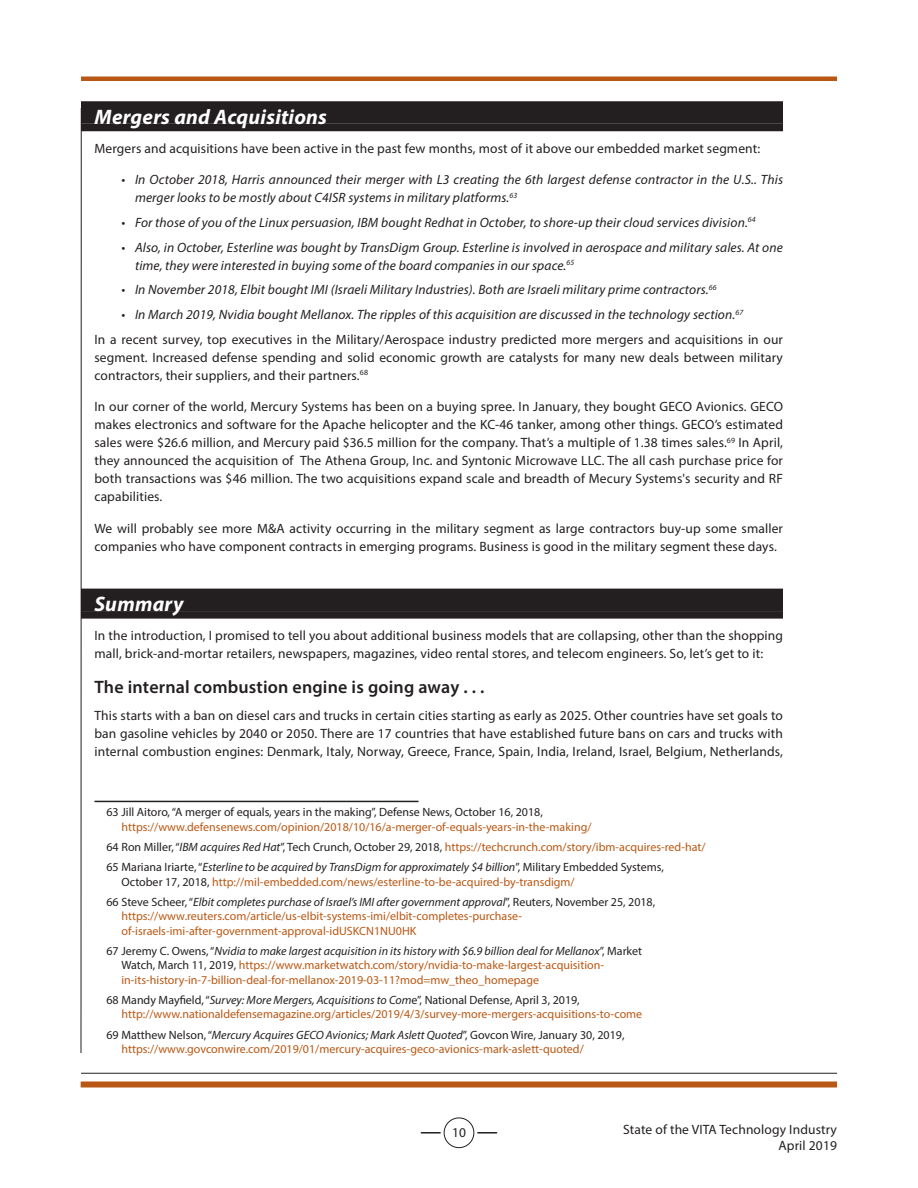
<style>
.page{position:relative;width:918px;height:1188px;background:#fff}
.page>*{position:absolute;margin:0;border:0;box-sizing:border-box;transform-origin:0 0}
.t1{font:italic 700 21px "Myriad Pro";letter-spacing:.01em;color:#fff}
.t2{font:600 18px "Myriad Pro";letter-spacing:.01em;color:#231f20}
.t3{font:13.5px/18px "Myriad Pro";letter-spacing:.01em;color:#231f20}
.t4{font:italic 13.5px/18px "Myriad Pro";letter-spacing:.01em;color:#231f20}
.t5{font:12px/14.4px "Myriad Pro";color:#b95814}
.t6{font:12px "Myriad Pro";color:#231f20}
.s1{font-style:italic}
.s2{color:#231f20}
.s3{font-style:italic;color:#231f20}
</style>
<div class="page">
<svg style="left:421px;top:1132px;width:19px;height:2px"></svg>
<svg style="left:478px;top:1132px;width:19px;height:2px"></svg>
<div style="left:444px;top:1118px;width:30px;height:30px;border:1px solid #231f20;border-radius:50%"></div>
<div style="left:81px;top:1081px;width:756px;height:6px;background:#b95814"></div>
<hr style="left:81px;top:1073px;width:756px;height:1px;background:#231f20">
<div style="left:81px;top:76px;width:756px;height:5px;background:#b95814"></div>
<hr style="left:81px;top:108px;width:1px;height:945px;background:#231f20">
<div style="left:81px;top:101px;width:702px;height:23px;background:#231f20"></div>
<div style="left:81px;top:124px;width:702px;height:7px;background:#231f20"></div>
<div style="left:81px;top:589px;width:702px;height:22px;background:#231f20"></div>
<div style="left:81px;top:611px;width:702px;height:8px;background:#231f20"></div>
<hr style="left:94px;top:801px;width:324px;height:1px;background:#231f20">
<h1 class="t1" style="left:94px;top:103px;width:234px">Mergers and Acquisitions</h1>
<p class="t3" style="left:94px;top:139px;width:667px">Mergers and acquisitions have been active in the past few months, most of it above our embedded market segment:</p>
<p class="t4" style="left:135px;top:170px;width:650px;text-indent:-14px">• In October 2018, Harris announced their merger with L3 creating the 6th largest defense contractor in the U.S.. This merger looks to be mostly about C4ISR systems in military platforms.<sup>63</sup></p>
<p class="t4" style="left:122px;top:213px;width:636px">• For those of you of the Linux persuasion, IBM bought Redhat in October, to shore-up their cloud services division.<sup>64</sup></p>
<p class="t4" style="left:135px;top:238px;width:649px;text-indent:-14px">• Also, in October, Esterline was bought by TransDigm Group. Esterline is involved in aerospace and military sales. At one time, they were interested in buying some of the board companies in our space.<sup>65</sup></p>
<p class="t4" style="left:122px;top:281px;width:597px">• In November 2018, Elbit bought IMI (Israeli Military Industries). Both are Israeli military prime contractors.<sup>66</sup></p>
<p class="t3" style="left:94px;top:302px;width:690px;line-height:24.8px;text-indent:27px"><span class="s1">• In March 2019, Nvidia bought Mellanox. The ripples of this acquisition are discussed in the technology section.</span><sup>67<br></sup>In a recent survey, top executives in the Military/Aerospace industry predicted more mergers and acquisitions in our</p>
<p class="t3" style="left:94px;top:348px;width:690px">segment. Increased defense spending and solid economic growth are catalysts for many new deals between military contractors, their suppliers, and their partners.<sup>68</sup></p>
<p class="t3" style="left:94px;top:398px;width:690px;text-align:justify">In our corner of the world, Mercury Systems has been on a buying spree. In January, they bought GECO Avionics. GECO makes electronics and software for the Apache helicopter and the KC-46 tanker, among other things. GECO’s estimated sales were $26.6 million, and Mercury paid $36.5 million for the company. That’s a multiple of 1.38 times sales.<sup>69</sup> In April, they announced the acquisition of The Athena Group, Inc. and Syntonic Microwave LLC. The all cash purchase price for both transactions was $46 million. The two acquisitions expand scale and breadth of Mecury Systems's security and RF capabilities.</p>
<p class="t3" style="left:95px;top:519px;width:690px">We will probably see more M&amp;A activity occurring in the military segment as large contractors buy-up some smaller companies who have component contracts in emerging programs. Business is good in the military segment these days.</p>
<h1 class="t1" style="left:94px;top:590px;width:90px">Summary</h1>
<p class="t3" style="left:94px;top:626px;width:690px">In the introduction, I promised to tell you about additional business models that are collapsing, other than the shopping mall, brick-and-mortar retailers, newspapers, magazines, video rental stores, and telecom engineers. So, let’s get to it:</p>
<h2 class="t2" style="left:94px;top:676px;width:391px">The internal combustion engine is going away . . .</h2>
<p class="t3" style="left:94px;top:706px;width:690px;text-align:justify">This starts with a ban on diesel cars and trucks in certain cities starting as early as 2025. Other countries have set goals to ban gasoline vehicles by 2040 or 2050. There are 17 countries that have established future bans on cars and trucks with internal combustion engines: Denmark, Italy, Norway, Greece, France, Spain, India, Ireland, Israel, Belgium, Netherlands,</p>
<p class="t6" style="left:106px;top:805px;width:438px">63 Jill Aitoro, “A merger of equals, years in the making”, Defense News, October 16, 2018,</p>
<p class="t5" style="left:106px;top:816px;width:601px;line-height:20.2px;text-indent:15px">https://www.defensenews.com/opinion/2018/10/16/a-merger-of-equals-years-in-the-making/<br><span class="s2">64 Ron Miller, “</span><span class="s3">IBM acquires Red Hat</span><span class="s2">”, Tech Crunch, October 29, 2018,</span> https://techcrunch.com/story/ibm-acquires-red-hat/<br><span class="s2">65 Mariana Iriarte, “</span><span class="s3">Esterline to be acquired by TransDigm for approximately $4 billion</span><span class="s2">”, Military Embedded Systems,</span></p>
<p class="t5" style="left:106px;top:871px;width:550px;line-height:20.2px;text-indent:15px"><span class="s2">October 17, 2018,</span> http://mil-embedded.com/news/esterline-to-be-acquired-by-transdigm/<br><span class="s2">66 Steve Scheer, “</span><span class="s3">Elbit completes purchase of Israel’s IMI after government approval</span><span class="s2">”, Reuters, November 25, 2018,</span></p>
<p class="t5" style="left:122px;top:909px;width:402px">https://www.reuters.com/article/us-elbit-systems-imi/elbit-completes-purchase&shy;of-israels-imi-after-government-approval-idUSKCN1NU0HK</p>
<p class="t5" style="left:122px;top:944px;width:522px;text-indent:-15px"><span class="s2">67 Jeremy C. Owens, “</span><span class="s3">Nvidia to make largest acquisition in its history with $6.9 billion deal for Mellanox</span><span class="s2">”, Market<br>Watch, March 11, 2019,</span> https://www.marketwatch.com/story/nvidia-to-make-largest-acquisition&shy;in-its-history-in-7-billion-deal-for-mellanox-2019-03-11?mod=mw_theo_homepage</p>
<p class="t5" style="left:122px;top:993px;width:522px;text-indent:-15px"><span class="s2">68 Mandy Mayfield, “</span><span class="s3">Survey: More Mergers, Acquisitions to Com</span><span class="s2">e”, National Defense, April 3, 2019, </span>http://www.nationaldefensemagazine.org/articles/2019/4/3/survey-more-mergers-acquisitions-to-come</p>
<p class="t5" style="left:122px;top:1027px;width:505px;text-indent:-15px"><span class="s2">69 Matthew Nelson, “</span><span class="s3">Mercury Acquires GECO Avionics; Mark Aslett Quoted</span><span class="s2">”, Govcon Wire, January 30, 2019, </span>https://www.govconwire.com/2019/01/mercury-acquires-geco-avionics-mark-aslett-quoted/</p>
<p class="t3" style="left:452px;top:1124px;width:15px">10</p>
<p class="t3" style="left:623px;top:1121px;width:215px;line-height:16.2px;text-align:right">State of the VITA Technology Industry<br>April 2019</p>
</div>
